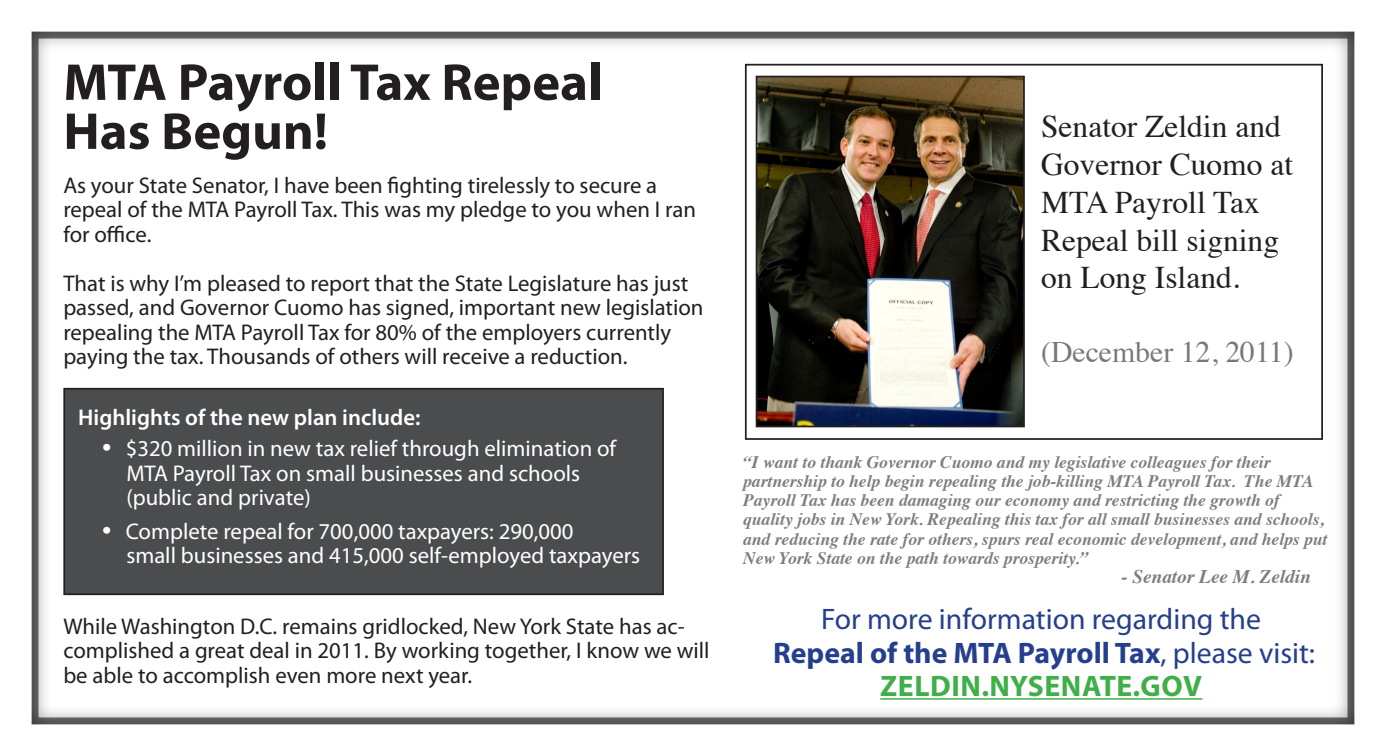
<style>
.page{position:relative;width:1386px;height:756px;background:#fff}
.page>*{position:absolute;margin:0;border:0;box-sizing:border-box;transform-origin:0 0}
.t1{font:700 52.32px "Myriad Pro";color:#231f20}
.t2{font:31.5px/37.8px "Times";color:#231f20}
.t3{font:29.75px/33.2px "Myriad Pro";color:#253f8e;text-align:center}
.t4{font:700 29.75px "Myriad Pro";letter-spacing:.02em;color:#40ae49}
.t5{font:29.75px "Times";color:#77787b}
.t6{font:22.75px/24.5px "Myriad Pro";color:#231f20}
.t7{font:22.75px/24.5px "Myriad Pro";color:#fff}
.t8{font:600 22.75px "Myriad Pro";color:#fff}
.t9{font:italic 700 19.25px "Times";color:#7b7d80}
.t10{font:italic 700 17.5px/19.2px "Times";color:#7b7d80}
.s1{font-size:33.25px}
.s2{font-weight:700}
</style>
<div class="page">
<div style="left:30px;top:31px;width:1325px;height:695px;background:#231f20;opacity:.75"></div>
<hr style="left:880px;top:698px;width:322px;height:2px;background:#40ae49">
<div style="left:64px;top:389px;width:599px;height:205px;background:#4b4c4d"></div>
<div style="left:63px;top:388px;width:601px;height:207px;border:2px solid #231f20"></div>
<img style="left:759px;top:79px;width:263px;height:345px">
<div style="left:756px;top:76px;width:269px;height:351px;border:2px solid #231f20"></div>
<div style="left:745px;top:64px;width:578px;height:376px;border:2px solid #231f20"></div>
<p class="t1" style="left:63px;top:48px;width:541px">MTA Payroll Tax Repeal</p>
<p class="t1" style="left:63px;top:97px;width:266px">Has Begun!</p>
<p class="t6" style="left:63px;top:172px;width:634px">As your State Senator, I have been fighting tirelessly to secure a repeal of the MTA Payroll Tax. This was my pledge to you when I ran for office.</p>
<p class="t6" style="left:63px;top:270px;width:642px">That is why I’m pleased to report that the State Legislature has just passed, and Governor Cuomo has signed, important new legislation repealing the MTA Payroll Tax for 80% of the employers currently paying the tax. Thousands of others will receive a reduction.</p>
<p class="t8" style="left:78px;top:403px;width:344px">Highlights of the new plan include:</p>
<p class="t7" style="left:126px;top:436px;width:491px;text-indent:-24px"><span class="s1">•</span> $320 million in new tax relief through elimination of<br>MTA Payroll Tax on small businesses and schools (public and private)</p>
<p class="t7" style="left:126px;top:518px;width:515px;text-indent:-24px"><span class="s1">•</span> Complete repeal for 700,000 taxpayers: 290,000<br>small businesses and 415,000 self-employed taxpayers</p>
<p class="t2" style="left:1041px;top:105px;width:253px">Senator Zeldin and<br>Governor Cuomo at<br>MTA Payroll Tax</p>
<p class="t2" style="left:1041px;top:218px;width:240px">Repeal bill signing on Long Island.</p>
<p class="t5" style="left:1041px;top:324px;width:254px">(December 12, 2011)</p>
<p class="t10" style="left:743px;top:450px;width:529px">“I want to thank Governor Cuomo and my legislative colleagues for their</p>
<p class="t10" style="left:743px;top:470px;width:572px">partnership to help begin repealing the job-killing MTA Payroll Tax. The MTA</p>
<p class="t10" style="left:743px;top:489px;width:538px">Payroll Tax has been damaging our economy and restricting the growth of</p>
<p class="t10" style="left:743px;top:508px;width:586px">quality jobs in New York. Repealing this tax for all small businesses and schools, and reducing the rate for others, spurs real economic development, and helps put<br>New York State on the path towards prosperity.”</p>
<p class="t9" style="left:1121px;top:558px;width:191px">- Senator Lee M. Zeldin</p>
<p class="t6" style="left:63px;top:613px;width:648px">While Washington D.C. remains gridlocked, New York State has ac&shy;complished a great deal in 2011. By working together, I know we will be able to accomplish even more next year.</p>
<p class="t3" style="left:773px;top:602px;width:543px">For more information regarding the<br><span class="s2">Repeal of the MTA Payroll Tax</span>, please visit:</p>
<p class="t4" style="left:880px;top:667px;width:323px">ZELDIN.NYSENATE.GOV</p>
</div>
